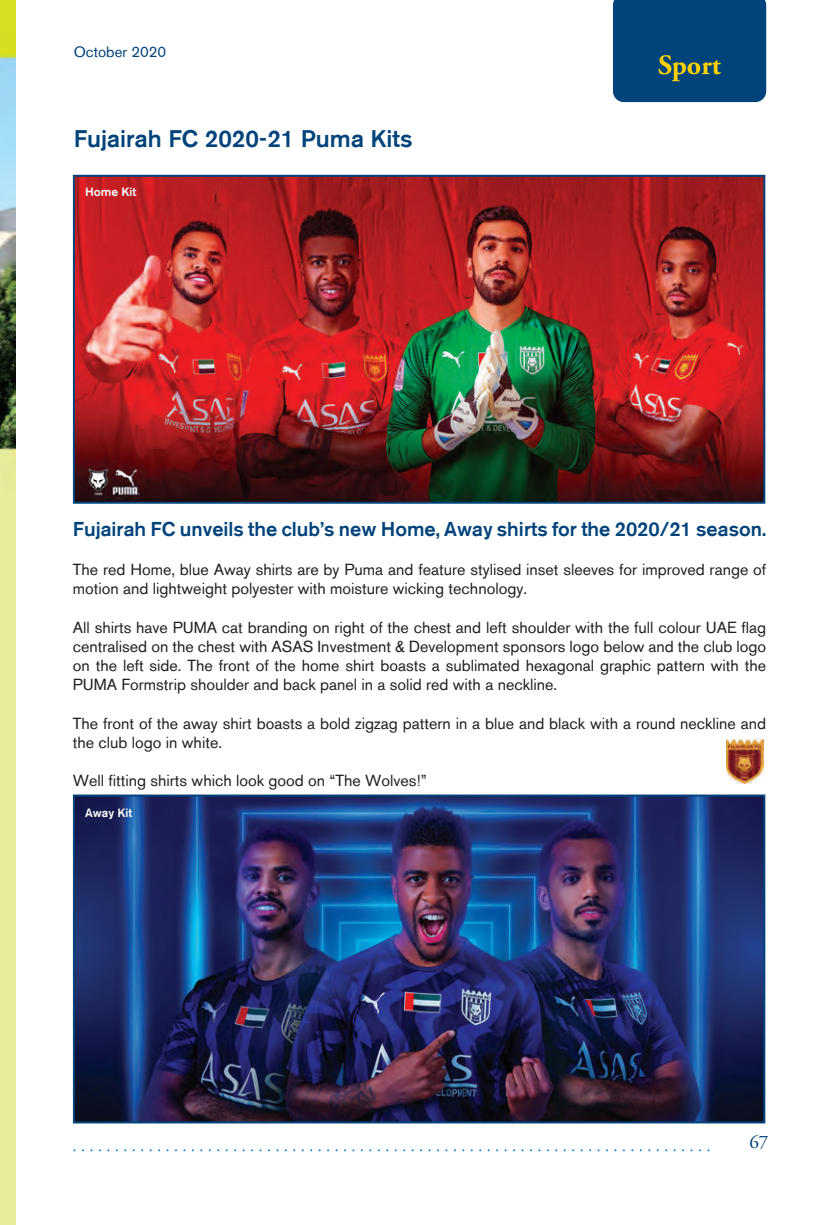
<style>
.page{position:relative;width:840px;height:1225px;background:#fff}
.page>*{position:absolute;margin:0;border:0;box-sizing:border-box;transform-origin:0 0}
.t1{font:700 28px "Adobe Garamond Pro";color:#fed105}
.t2{font:500 24px "Akzidenz Grotesk BE";color:#00447b}
.t3{font:500 20px "Akzidenz Grotesk BE";color:#00447b}
.t4{font:19.2px "Adobe Garamond Pro";color:#00447b}
.t5{font:16px/19.2px "Akzidenz Grotesk BE";color:#231f20}
.t6{font:15px "Akzidenz Grotesk BE";color:#00447b}
.t7{font:500 12px "Akzidenz Grotesk BE";color:#fff}
</style>
<div class="page">
<div style="left:613px;top:0;width:152px;height:102px;background:#00447b"></div>
<img style="left:726px;top:738px;width:37px;height:45px">
<img style="left:76px;top:797px;width:685px;height:323px">
<div style="left:73px;top:794px;width:691px;height:329px;border:2px solid #00447b"></div>
<img style="left:76px;top:178px;width:685px;height:323px">
<div style="left:73px;top:175px;width:691px;height:329px;border:2px solid #00447b"></div>
<img style="left:0;top:0;width:15px;height:1225px">
<p class="t6" style="left:74px;top:43px;width:94px">October 2020</p>
<h2 class="t2" style="left:74px;top:124px;width:340px">Fujairah FC 2020-21 Puma Kits</h2>
<p class="t7" style="left:85px;top:184px;width:52px">Home Kit</p>
<h1 class="t1" style="left:657px;top:49px;width:64px">Sport</h1>
<p class="t3" style="left:73px;top:517px;width:694px">Fujairah FC unveils the club’s new Home, Away shirts for the 2020/21 season.</p>
<p class="t5" style="left:73px;top:560px;width:694px">The red Home, blue Away shirts are by Puma and feature stylised inset sleeves for improved range of motion and lightweight polyester with moisture wicking technology.</p>
<p class="t5" style="left:73px;top:617px;width:694px;text-align:justify">All shirts have PUMA cat branding on right of the chest and left shoulder with the full colour UAE flag centralised on the chest with ASAS Investment &amp; Development sponsors logo below and the club logo on the left side. The front of the home shirt boasts a sublimated hexagonal graphic pattern with the PUMA Formstrip shoulder and back panel in a solid red with a neckline.</p>
<p class="t5" style="left:73px;top:713px;width:694px">The front of the away shirt boasts a bold zigzag pattern in a blue and black with a round neckline and the club logo in white.</p>
<p class="t5" style="left:73px;top:771px;width:355px">Well fitting shirts which look good on “The Wolves!”</p>
<p class="t7" style="left:85px;top:805px;width:49px">Away Kit</p>
<p class="t4" style="left:749px;top:1130px;width:21px">67</p>
</div>
